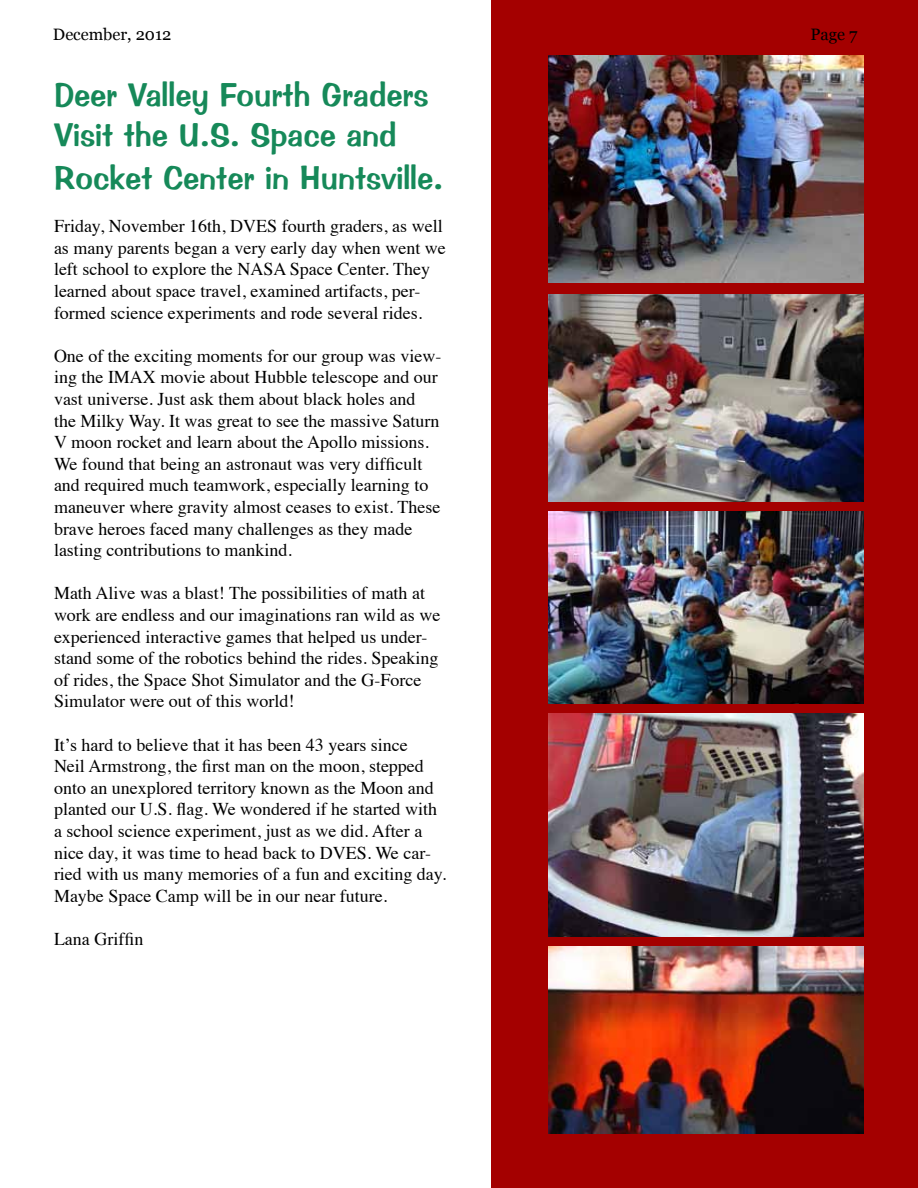
<style>
.page{position:relative;width:918px;height:1188px;background:#fff}
.page>*{position:absolute;margin:0;border:0;box-sizing:border-box;transform-origin:0 0}
.t1{font:33px/39.6px "Impress BT";color:#168959}
.t2{font:18px/21.6px "Times";color:#000}
.t3{font:16.5px "Georgia";color:#000}
</style>
<div class="page">
<div style="left:491px;top:0;width:427px;height:1188px;background:#a40000"></div>
<img style="left:548px;top:56px;width:316px;height:226px">
<img style="left:548px;top:295px;width:316px;height:207px">
<img style="left:548px;top:511px;width:316px;height:193px">
<img style="left:548px;top:714px;width:316px;height:223px">
<img style="left:548px;top:946px;width:316px;height:187px">
<p class="t3" style="left:53px;top:25px;width:120px">December, 2012</p>
<p class="t3" style="left:810px;top:25px;width:49px">Page 7</p>
<h1 class="t1" style="left:54px;top:76px;width:376px">Deer Valley Fourth Graders<br>Visit the U.S. Space and</h1>
<h1 class="t1" style="left:54px;top:158px;width:391px">Rocket Center in Huntsville.</h1>
<p class="t2" style="left:54px;top:214px;width:393px">Friday, November 16th, DVES fourth graders, as well as many parents began a very early day when went we left school to explore the NASA Space Center. They learned about space travel, examined artifacts, per&shy;formed science experiments and rode several rides.</p>
<p class="t2" style="left:54px;top:343px;width:389px">One of the exciting moments for our group was view&shy;ing the IMAX movie about Hubble telescope and our vast universe. Just ask them about black holes and the Milky Way. It was great to see the massive Saturn V moon rocket and learn about the Apollo missions.<br>We found that being an astronaut was very difficult and required much teamwork, especially learning to maneuver where gravity almost ceases to exist. These brave heroes faced many challenges as they made lasting contributions to mankind.</p>
<p class="t2" style="left:54px;top:581px;width:388px">Math Alive was a blast! The possibilities of math at work are endless and our imaginations ran wild as we experienced interactive games that helped us under&shy;stand some of the robotics behind the rides. Speaking of rides, the Space Shot Simulator and the G-Force Simulator were out of this world!</p>
<p class="t2" style="left:54px;top:732px;width:394px">It’s hard to believe that it has been 43 years since<br>Neil Armstrong, the first man on the moon, stepped onto an unexplored territory known as the Moon and planted our U.S. flag. We wondered if he started with a school science experiment, just as we did. After a nice day, it was time to head back to DVES. We car&shy;ried with us many memories of a fun and exciting day.<br>Maybe Space Camp will be in our near future.</p>
<p class="t2" style="left:54px;top:927px;width:91px">Lana Griffin</p>
</div>
